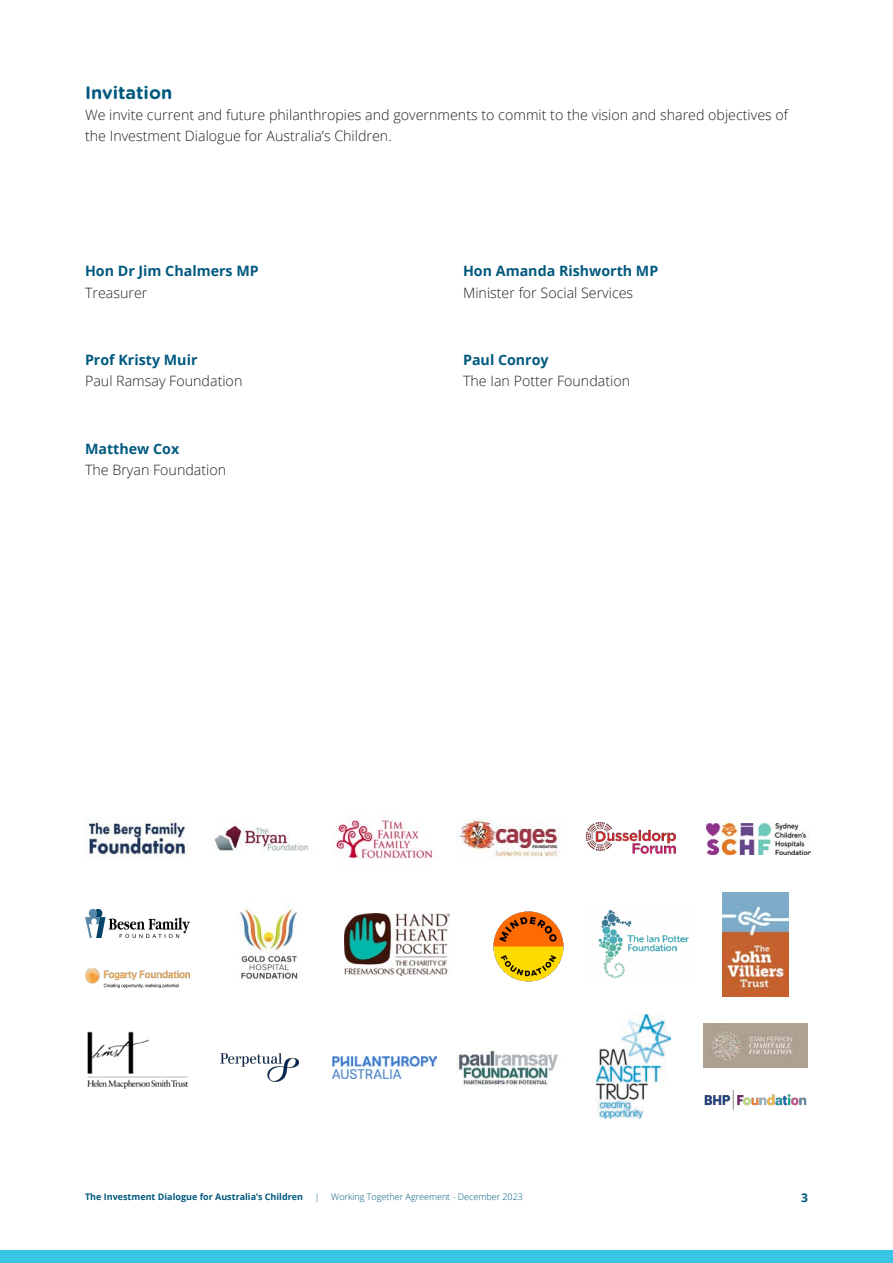
<style>
.page{position:relative;width:893px;height:1263px;background:#fff}
.page>*{position:absolute;margin:0;border:0;box-sizing:border-box;transform-origin:0 0}
.t1{font:700 18px "Gotham Rounded";color:#00597e}
.Body_copy{font:300 14.25px/21px "Open Sans";color:#231f20}
.Body_copy-2{font:700 14.25px "Open Sans";color:#00597e}
.t2{font:700 12px "Open Sans";color:#00597e}
.t3{font:700 9px "Open Sans";color:#00597e}
.t4{font:300 9px "Open Sans";color:#00597e}
.s1{font-weight:700;color:#00597e}
</style>
<div class="page">
<div style="left:0;top:1250px;width:893px;height:13px;background:#38c4e2"></div>
<img style="left:86px;top:818px;width:103px;height:37px">
<img style="left:85px;top:910px;width:104px;height:27px">
<img style="left:704px;top:1090px;width:103px;height:21px">
<img style="left:585px;top:821px;width:91px;height:33px">
<img style="left:456px;top:819px;width:104px;height:40px">
<img style="left:707px;top:823px;width:104px;height:31px">
<img style="left:85px;top:968px;width:104px;height:19px">
<img style="left:239px;top:907px;width:59px;height:72px">
<img style="left:345px;top:914px;width:104px;height:61px">
<img style="left:598px;top:910px;width:91px;height:69px">
<img style="left:87px;top:1031px;width:102px;height:58px">
<img style="left:723px;top:892px;width:66px;height:105px">
<img style="left:493px;top:911px;width:71px;height:71px">
<img style="left:220px;top:1053px;width:80px;height:29px">
<img style="left:332px;top:1056px;width:104px;height:22px">
<img style="left:597px;top:1015px;width:73px;height:104px">
<img style="left:458px;top:1048px;width:100px;height:37px">
<img style="left:704px;top:1023px;width:104px;height:44px">
<img style="left:214px;top:822px;width:95px;height:29px">
<img style="left:332px;top:817px;width:101px;height:42px">
<h3 class="t1" style="left:85px;top:80px;width:89px">Invitation</h3>
<p class="Body_copy" style="left:85px;top:104px;width:705px">We invite current and future philanthropies and governments to commit to the vision and shared objectives of the Investment Dialogue for Australia’s Children.</p>
<p class="Body_copy-2" style="left:85px;top:261px;width:175px">Hon Dr Jim Chalmers MP</p>
<p class="Body_copy-2" style="left:463px;top:261px;width:197px">Hon Amanda Rishworth MP</p>
<p class="Body_copy" style="left:85px;top:281px;width:64px">Treasurer</p>
<p class="Body_copy" style="left:463px;top:281px;width:172px">Minister for Social Services</p>
<p class="Body_copy-2" style="left:85px;top:350px;width:114px">Prof Kristy Muir</p>
<p class="Body_copy-2" style="left:463px;top:350px;width:87px">Paul Conroy</p>
<p class="Body_copy" style="left:85px;top:370px;width:159px">Paul Ramsay Foundation</p>
<p class="Body_copy" style="left:463px;top:370px;width:169px">The Ian Potter Foundation</p>
<p class="Body_copy" style="left:85px;top:437px;width:143px"><span class="s1">Matthew Cox<br></span>The Bryan Foundation</p>
<p class="t3" style="left:85px;top:1190px;width:219px">The Investment Dialogue for Australia’s Children</p>
<p class="t4" style="left:315px;top:1190px;width:6px">|</p>
<p class="t4" style="left:331px;top:1190px;width:193px">Working Together Agreement - December 2023</p>
<p class="t2" style="left:801px;top:1189px;width:8px">3</p>
</div>
